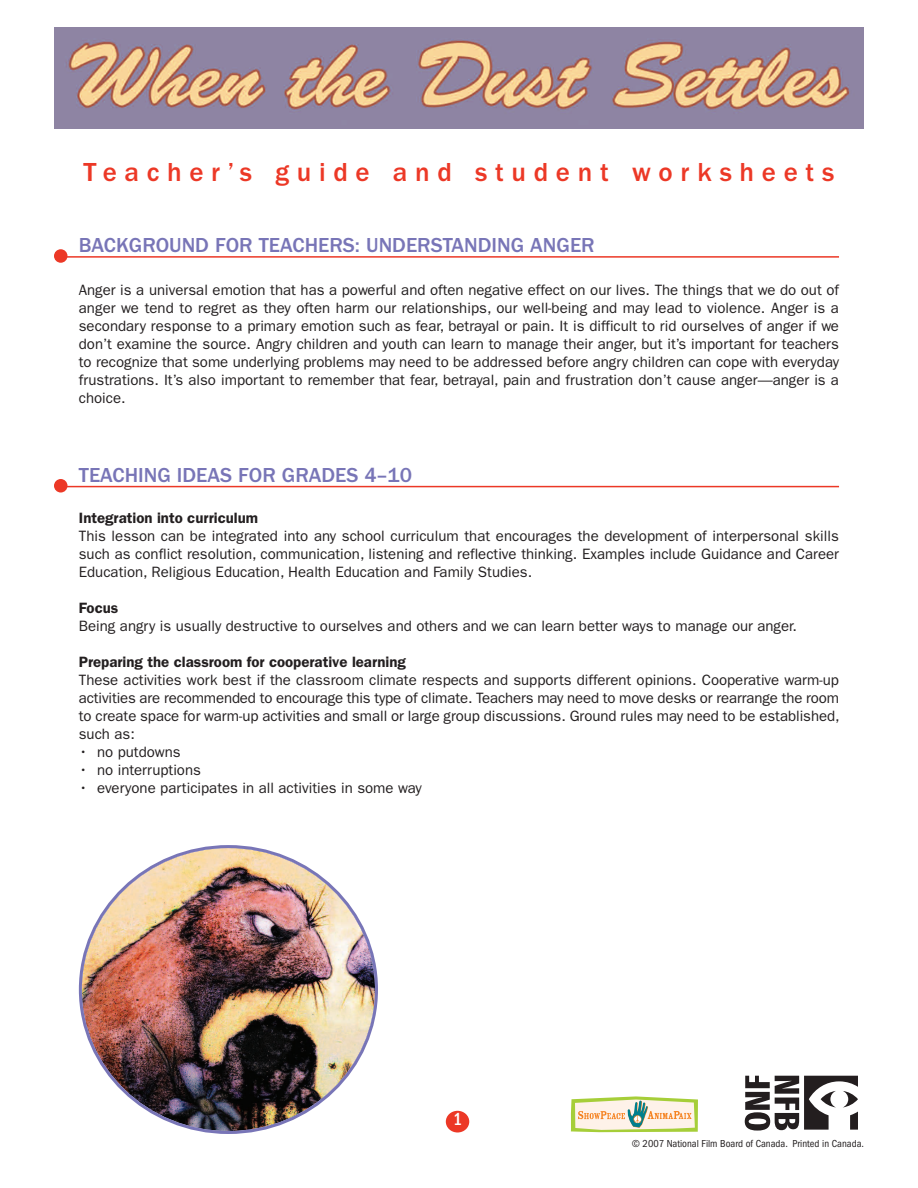
<style>
.page{position:relative;width:918px;height:1188px;background:#fff}
.page>*{position:absolute;margin:0;border:0;box-sizing:border-box;transform-origin:0 0}
.t1{font:500 27px "Franklin Gothic";letter-spacing:.285em;color:#ec3826}
.t2{font:500 21px "Franklin Gothic";color:#7875b7}
.t3{font:500 condensed 18px "Franklin Gothic";color:#fff}
.t4{font:15px/18px "Franklin Gothic";color:#231f20;text-align:justify}
.t5{font:600 15px "Franklin Gothic";color:#231f20}
.t6{font:condensed 10.5px "Franklin Gothic";color:#231f20}
</style>
<div class="page">
<div style="left:54px;top:249px;width:14px;height:14px;background:#ec3826;border-radius:50%"></div>
<hr style="left:66px;top:256px;width:773px;height:2px;background:#ec3826">
<div style="left:54px;top:479px;width:14px;height:14px;background:#ec3826;border-radius:50%"></div>
<hr style="left:66px;top:486px;width:773px;height:1px;background:#ec3826">
<img style="left:54px;top:28px;width:810px;height:100px">
<img style="left:79px;top:845px;width:299px;height:289px">
<div style="left:446px;top:1111px;width:23px;height:22px;background:#ec3826;border-radius:50%"></div>
<svg style="left:745px;top:1076px;width:113px;height:55px"></svg>
<svg style="left:570px;top:1096px;width:128px;height:36px"></svg>
<h1 class="t1" style="left:84px;top:163px;width:752px">Teacher’s guide and student worksheets</h1>
<h2 class="t2" style="left:79px;top:238px;width:517px">BACKGROUND FOR TEACHERS: UNDERSTANDING ANGER</h2>
<p class="t4" style="left:79px;top:282px;width:762px">Anger is a universal emotion that has a powerful and often negative effect on our lives. The things that we do out of anger we tend to regret as they often harm our relationships, our well-being and may lead to violence. Anger is a secondary response to a primary emotion such as fear, betrayal or pain. It is difficult to rid ourselves of anger if we don’t examine the source. Angry children and youth can learn to manage their anger, but it’s important for teachers to recognize that some underlying problems may need to be addressed before angry children can cope with everyday frustrations. It’s also important to remember that fear, betrayal, pain and frustration don’t cause anger—anger is a choice.</p>
<h2 class="t2" style="left:79px;top:468px;width:335px">TEACHING IDEAS FOR GRADES 4–10</h2>
<p class="t5" style="left:79px;top:513px;width:181px">Integration into curriculum</p>
<p class="t4" style="left:79px;top:528px;width:762px">This lesson can be integrated into any school curriculum that encourages the development of interpersonal skills such as conflict resolution, communication, listening and reflective thinking. Examples include Guidance and Career Education, Religious Education, Health Education and Family Studies.</p>
<p class="t5" style="left:79px;top:603px;width:41px">Focus</p>
<p class="t4" style="left:79px;top:618px;width:720px">Being angry is usually destructive to ourselves and others and we can learn better ways to manage our anger.</p>
<p class="t5" style="left:79px;top:657px;width:328px">Preparing the classroom for cooperative learning</p>
<p class="t4" style="left:79px;top:672px;width:762px">These activities work best if the classroom climate respects and supports different opinions. Cooperative warm-up activities are recommended to encourage this type of climate. Teachers may need to move desks or rearrange the room to create space for warm-up activities and small or large group discussions. Ground rules may need to be established, such as:</p>
<p class="t4" style="left:79px;top:744px;width:103px">• no putdowns</p>
<p class="t4" style="left:79px;top:762px;width:124px">• no interruptions</p>
<p class="t4" style="left:79px;top:780px;width:344px">• everyone participates in all activities in some way</p>
<p class="t3" style="left:453px;top:1113px;width:11px">1</p>
<p class="t6" style="left:632px;top:1140px;width:234px">© 2007 National Film Board of Canada. Printed in Canada.</p>
</div>
